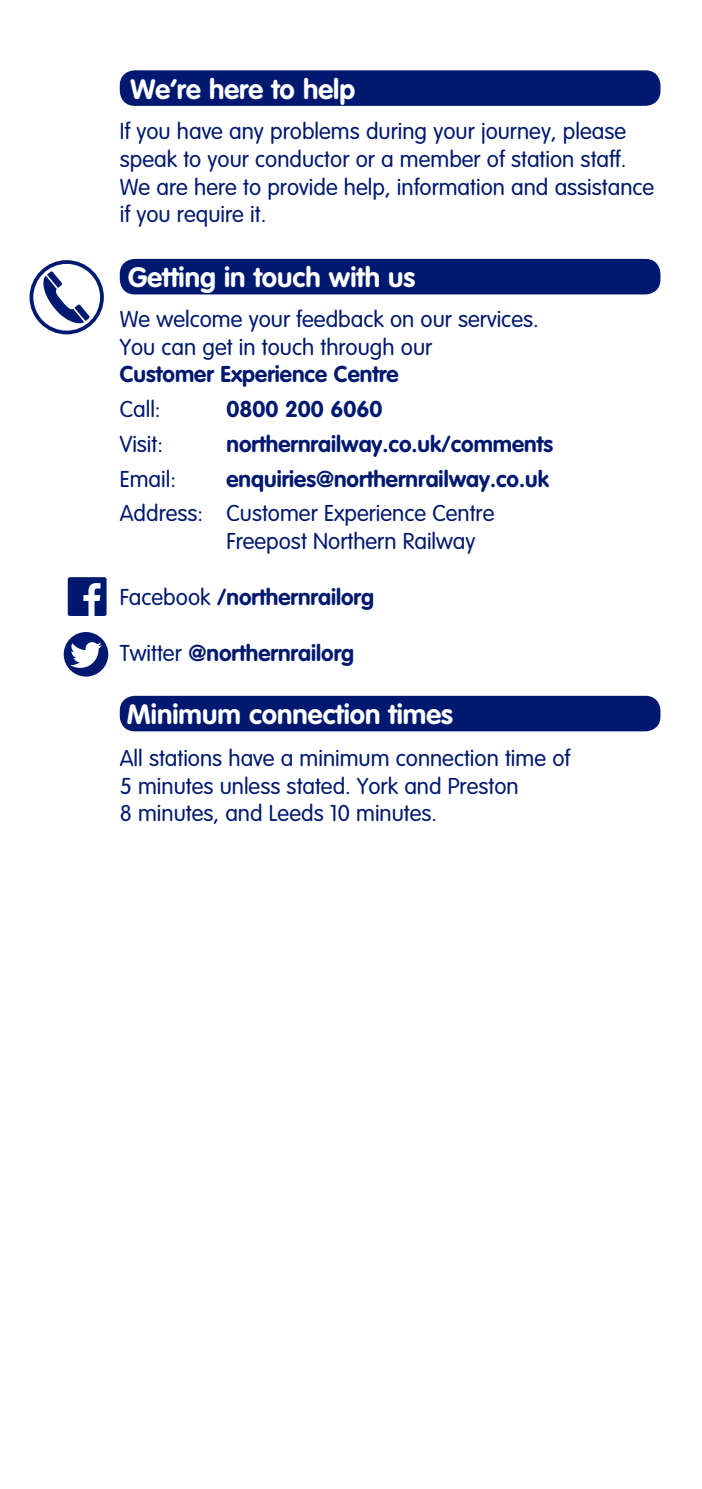
<style>
.page{position:relative;width:702px;height:1489px;background:#fff}
.page>*{position:absolute;margin:0;border:0;box-sizing:border-box;transform-origin:0 0}
.t1{font:700 27.5px "VAG Rounded";color:#fff}
.t2{font:300 22.5px/27.5px "VAG Rounded";color:#001970}
.t3{font:700 22.5px "VAG Rounded";color:#001970}
.s1{font-weight:300}
</style>
<div class="page">
<div style="left:120px;top:70px;width:540px;height:36px;background:#001970;border-radius:15px"></div>
<div style="left:120px;top:259px;width:540px;height:35px;background:#001970;border-radius:15px"></div>
<div style="left:120px;top:695px;width:540px;height:36px;background:#001970;border-radius:15px"></div>
<svg style="left:31px;top:262px;width:71px;height:70px"></svg>
<div style="left:30px;top:260px;width:74px;height:74px;border:4px solid #001970;border-radius:50%"></div>
<svg style="left:43px;top:271px;width:46px;height:52px"></svg>
<div style="left:65px;top:633px;width:42px;height:42px;background:#001970;border-radius:50%"></div>
<div style="left:64px;top:632px;width:44px;height:44px;border:2px solid #001970;border-radius:50%"></div>
<svg style="left:70px;top:642px;width:32px;height:26px"></svg>
<div style="left:68px;top:577px;width:39px;height:39px;background:#001970;border-radius:2px"></div>
<svg style="left:83px;top:583px;width:17px;height:33px"></svg>
<p class="t1" style="left:130px;top:73px;width:226px">We’re here to help</p>
<p class="t2" style="left:120px;top:118px;width:536px">If you have any problems during your journey, please speak to your conductor or a member of station staff.<br>We are here to provide help, information and assistance if you require it.</p>
<p class="t1" style="left:128px;top:261px;width:289px">Getting in touch with us</p>
<p class="t2" style="left:120px;top:305px;width:420px">We welcome your feedback on our services.<br>You can get in touch through our</p>
<p class="t3" style="left:120px;top:361px;width:280px">Customer Experience Centre</p>
<p class="t2" style="left:120px;top:395px;width:42px">Call:</p>
<p class="t3" style="left:226px;top:396px;width:157px">0800 200 6060</p>
<p class="t2" style="left:120px;top:430px;width:45px">Visit:</p>
<p class="t3" style="left:226px;top:431px;width:328px">northernrailway.co.uk/comments</p>
<p class="t2" style="left:120px;top:465px;width:58px">Email:</p>
<p class="t3" style="left:226px;top:465px;width:324px">enquiries@northernrailway.co.uk</p>
<p class="t2" style="left:226px;top:499px;width:269px;text-indent:-107px">Address: Customer Experience Centre<br>Freepost Northern Railway</p>
<p class="t3" style="left:120px;top:584px;width:256px"><span class="s1">Facebook</span> /northernrailorg</p>
<p class="t3" style="left:120px;top:640px;width:236px"><span class="s1">Twitter</span> @northernrailorg</p>
<p class="t1" style="left:127px;top:698px;width:327px">Minimum connection times</p>
<p class="t2" style="left:120px;top:744px;width:452px">All stations have a minimum connection time of<br>5 minutes unless stated. York and Preston<br>8 minutes, and Leeds 10 minutes.</p>
</div>
